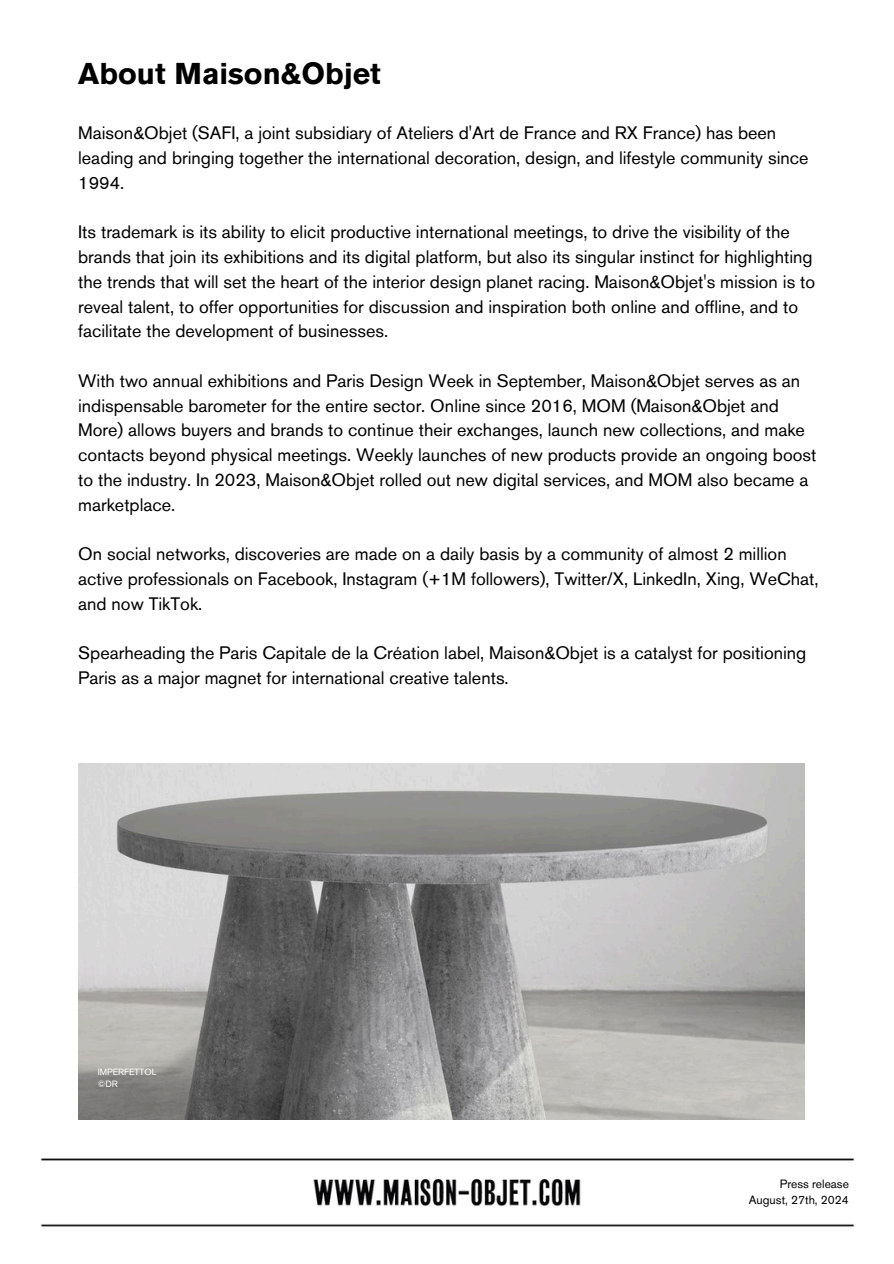
<style>
.page{position:relative;width:894px;height:1264px;background:#fff}
.page>*{position:absolute;margin:0;border:0;box-sizing:border-box;transform-origin:0 0}
.t1{font:700 30px "Akzidenz Grotesk Pro";color:#000}
.t2{font:18px/24.8px "Akzidenz Grotesk Pro";color:#000}
.t3{font:12px/16px "Akzidenz Grotesk Pro";color:#000;text-align:right}
.t4{font:9px "Akzidenz Grotesk Pro";color:#fff}
</style>
<div class="page">
<img style="left:40px;top:1158px;width:815px;height:69px">
<img style="left:78px;top:763px;width:726px;height:356px">
<h2 class="t1" style="left:78px;top:62px;width:304px">About Maison&amp;Objet</h2>
<h2 class="t2" style="left:78px;top:122px;width:731px">Maison&amp;Objet (SAFI, a joint subsidiary of Ateliers d'Art de France and RX France) has been leading and bringing together the international decoration, design, and lifestyle community since<br>1994.</h2>
<h2 class="t2" style="left:78px;top:221px;width:738px">Its trademark is its ability to elicit productive international meetings, to drive the visibility of the brands that join its exhibitions and its digital platform, but also its singular instinct for highlighting the trends that will set the heart of the interior design planet racing. Maison&amp;Objet's mission is to reveal talent, to offer opportunities for discussion and inspiration both online and offline, and to facilitate the development of businesses.</h2>
<h2 class="t2" style="left:78px;top:370px;width:739px">With two annual exhibitions and Paris Design Week in September, Maison&amp;Objet serves as an indispensable barometer for the entire sector. Online since 2016, MOM (Maison&amp;Objet and More) allows buyers and brands to continue their exchanges, launch new collections, and make contacts beyond physical meetings. Weekly launches of new products provide an ongoing boost to the industry. In 2023, Maison&amp;Objet rolled out new digital services, and MOM also became a marketplace.</h2>
<h2 class="t2" style="left:78px;top:543px;width:741px">On social networks, discoveries are made on a daily basis by a community of almost 2 million active professionals on Facebook, Instagram (+1M followers), Twitter/X, LinkedIn, Xing, WeChat, and now TikTok.</h2>
<p class="t2" style="left:78px;top:642px;width:729px">Spearheading the Paris Capitale de la Création label, Maison&amp;Objet is a catalyst for positioning<br>Paris as a major magnet for international creative talents.</p>
<p class="t4" style="left:98px;top:1068px;width:60px">IMPERFETTOL</p>
<p class="t4" style="left:98px;top:1080px;width:21px">©DR</p>
<h3 class="t3" style="left:748px;top:1177px;width:101px">Press release<br>August, 27th, 2024</h3>
</div>
